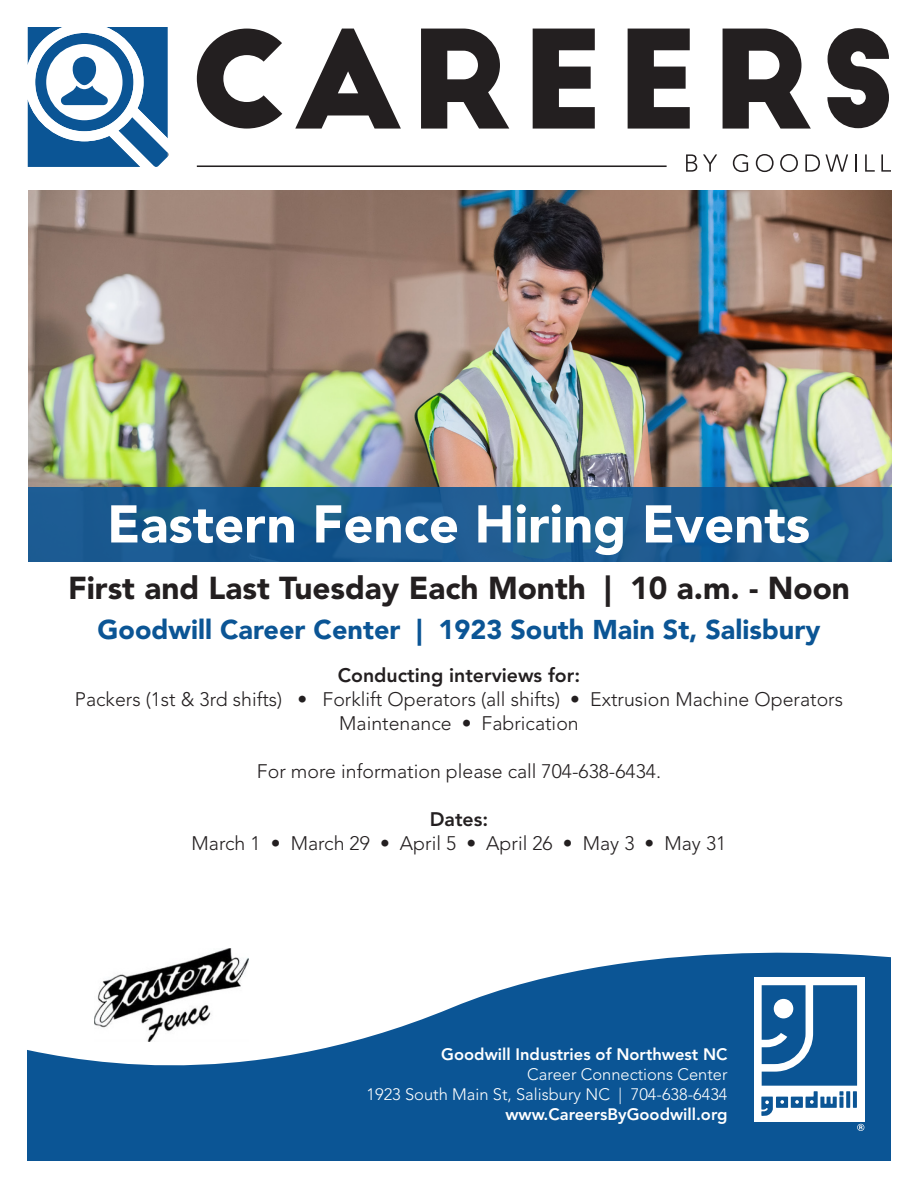
<style>
.page{position:relative;width:918px;height:1188px;background:#fff}
.page>*{position:absolute;margin:0;border:0;box-sizing:border-box;transform-origin:0 0}
.t1{font:900 52.5px "Avenir LT Std";color:#fff}
.t2{font:900 31.5px "Avenir LT Std";color:#231f20}
.t3{font:900 27px "Avenir LT Std";color:#0b5595}
.t4{font:300 19.5px "Avenir LT Std";color:#231f20}
.t5{font:800 19.5px "Avenir LT Std";color:#231f20}
.t6{font:300 16.5px/19.8px "Avenir LT Std";color:#fff;text-align:right}
.t7{font:800 16.5px "Avenir LT Std";color:#fff}
.s1{font-weight:800}
</style>
<div class="page">
<img style="left:28px;top:190px;width:864px;height:297px">
<svg style="left:686px;top:154px;width:11px;height:18px"></svg>
<svg style="left:703px;top:154px;width:14px;height:18px"></svg>
<svg style="left:733px;top:154px;width:15px;height:18px"></svg>
<svg style="left:756px;top:154px;width:18px;height:18px"></svg>
<svg style="left:780px;top:154px;width:18px;height:18px"></svg>
<svg style="left:805px;top:154px;width:43px;height:18px"></svg>
<svg style="left:855px;top:154px;width:1px;height:18px"></svg>
<svg style="left:865px;top:154px;width:10px;height:18px"></svg>
<svg style="left:881px;top:154px;width:10px;height:18px"></svg>
<hr style="left:197px;top:165px;width:470px;height:2px;background:#231f20">
<svg style="left:723px;top:29px;width:88px;height:100px"></svg>
<svg style="left:827px;top:28px;width:62px;height:100px"></svg>
<svg style="left:197px;top:29px;width:85px;height:100px"></svg>
<svg style="left:295px;top:29px;width:106px;height:100px"></svg>
<svg style="left:421px;top:29px;width:88px;height:100px"></svg>
<svg style="left:533px;top:29px;width:62px;height:100px"></svg>
<svg style="left:628px;top:29px;width:62px;height:100px"></svg>
<svg style="left:28px;top:27px;width:141px;height:140px"></svg>
<svg style="left:28px;top:487px;width:864px;height:75px;background:#1a5b90"></svg>
<svg style="left:27px;top:948px;width:864px;height:213px;fill:#0b5595"></svg>
<div style="left:754px;top:978px;width:111px;height:144px;background:#fff"></div>
<svg style="left:857px;top:1124px;width:7px;height:7px"></svg>
<svg style="left:761px;top:985px;width:96px;height:131px"></svg>
<svg style="left:839px;top:1097px;width:4px;height:11px"></svg>
<svg style="left:846px;top:1091px;width:4px;height:17px"></svg>
<svg style="left:853px;top:1091px;width:4px;height:17px"></svg>
<img style="left:94px;top:949px;width:155px;height:92px">
<p class="t1" style="left:107px;top:492px;width:704px">Eastern Fence Hiring Events</p>
<p class="t2" style="left:68px;top:569px;width:783px">First and Last Tuesday Each Month | 10 a.m. - Noon</p>
<p class="t3" style="left:98px;top:613px;width:724px">Goodwill Career Center | 1923 South Main St, Salisbury</p>
<p class="t5" style="left:338px;top:664px;width:244px">Conducting interviews for:</p>
<p class="t4" style="left:75px;top:688px;width:770px">Packers (1st &amp; 3rd shifts) • Forklift Operators (all shifts) • Extrusion Machine Operators</p>
<p class="t4" style="left:339px;top:712px;width:241px">Maintenance • Fabrication</p>
<p class="t4" style="left:257px;top:760px;width:406px">For more information please call 704-638-6434.</p>
<p class="t5" style="left:430px;top:808px;width:60px">Dates:</p>
<p class="t4" style="left:192px;top:832px;width:536px">March 1 • March 29 • April 5 • April 26 • May 3 • May 31</p>
<p class="t7" style="left:441px;top:1045px;width:288px">Goodwill Industries of Northwest NC</p>
<p class="t6" style="left:527px;top:1065px;width:202px">Career Connections Center</p>
<p class="t6" style="left:367px;top:1084px;width:363px">1923 South Main St, Salisbury NC | 704-638-6434 <span class="s1">www.CareersByGoodwill.org</span></p>
</div>
